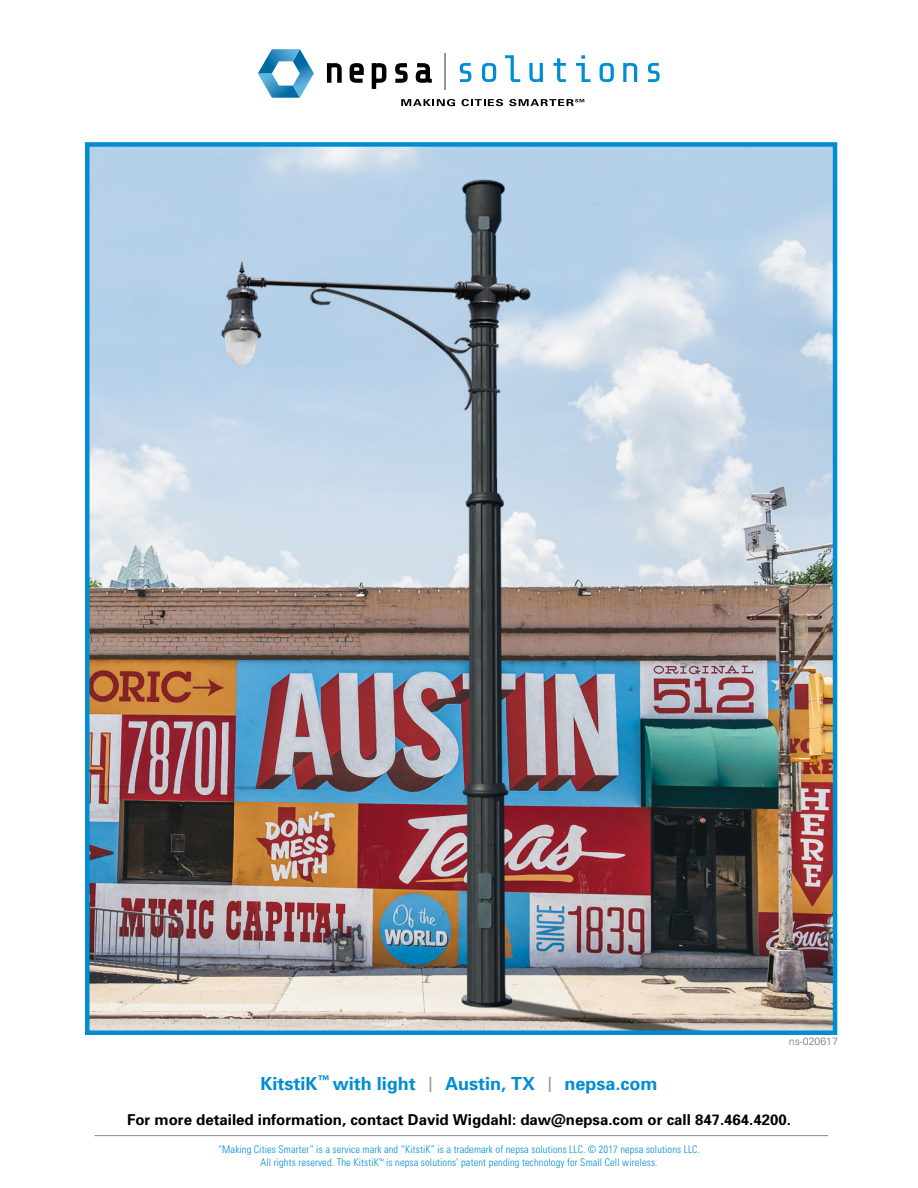
<style>
.page{position:relative;width:918px;height:1188px;background:#fff}
.page>*{position:absolute;margin:0;border:0;box-sizing:border-box;transform-origin:0 0}
.t1{font:700 18px "Univers";color:#008dd2}
.t2{font:700 15px "Univers";color:#000}
.t3{font:300 condensed 10.5px/12.8px "Univers";letter-spacing:.01em;color:#008dd2;text-align:center}
.t4{font:300 10.5px "Univers";color:#6d6e71}
.s1{font-weight:400;font-size:21px;color:#939598}
</style>
<div class="page">
<svg style="left:258px;top:49px;width:56px;height:49px"></svg>
<svg style="left:401px;top:99px;width:54px;height:7px"></svg>
<svg style="left:462px;top:99px;width:41px;height:7px"></svg>
<svg style="left:509px;top:99px;width:75px;height:7px"></svg>
<svg style="left:327px;top:63px;width:15px;height:20px"></svg>
<svg style="left:349px;top:63px;width:15px;height:20px"></svg>
<svg style="left:371px;top:63px;width:16px;height:26px"></svg>
<svg style="left:395px;top:63px;width:13px;height:20px"></svg>
<svg style="left:415px;top:63px;width:17px;height:20px"></svg>
<hr style="left:444px;top:53px;width:2px;height:37px;background:#939598">
<svg style="left:460px;top:63px;width:11px;height:19px"></svg>
<svg style="left:482px;top:63px;width:14px;height:19px"></svg>
<svg style="left:505px;top:55px;width:15px;height:27px"></svg>
<svg style="left:529px;top:63px;width:14px;height:19px"></svg>
<svg style="left:553px;top:58px;width:13px;height:24px"></svg>
<svg style="left:576px;top:55px;width:14px;height:27px"></svg>
<svg style="left:600px;top:63px;width:14px;height:19px"></svg>
<svg style="left:623px;top:63px;width:14px;height:19px"></svg>
<svg style="left:648px;top:63px;width:12px;height:19px"></svg>
<img style="left:90px;top:147px;width:742px;height:883px">
<div style="left:85px;top:142px;width:752px;height:893px;border:4px solid #008dd2"></div>
<hr style="left:94px;top:1135px;width:734px;height:1px;background:#939598">
<p class="t4" style="left:789px;top:1035px;width:51px">ns-020617</p>
<h1 class="t1" style="left:260px;top:1072px;width:399px">KitstiK<sup>™</sup> with light <span class="s1">|</span> Austin, TX <span class="s1">|</span> nepsa.com</h1>
<h2 class="t2" style="left:127px;top:1110px;width:665px">For more detailed information, contact David Wigdahl: daw@nepsa.com or call 847.464.4200.</h2>
<p class="t3" style="left:218px;top:1143px;width:483px">“Making Cities Smarter” is a service mark and “KitstiK” is a trademark of nepsa solutions LLC. © 2017 nepsa solutions LLC.<br>All rights reserved. The KitstiK<sup>™</sup> is nepsa solutions’ patent pending technology for Small Cell wireless.</p>
</div>
